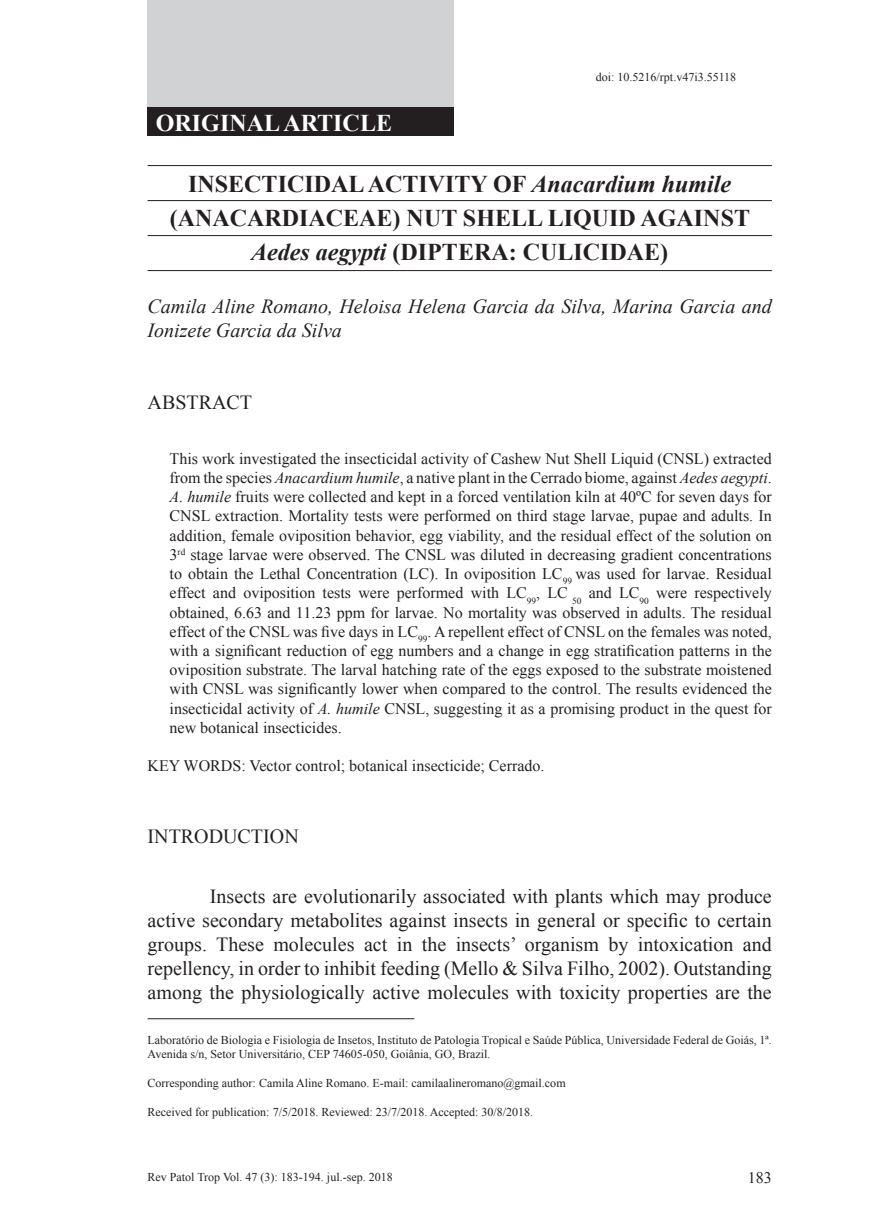
<style>
.page{position:relative;width:874px;height:1214px;background:#fff}
.page>*{position:absolute;margin:0;border:0;box-sizing:border-box;transform-origin:0 0}
.t1{font:700 24px "Times New Roman";color:#231f20}
.t2{font:italic 700 24px "Times New Roman";color:#231f20}
.t3{font:700 24px "Times New Roman";color:#fff}
.t4{font:20px/24px "Times New Roman";color:#231f20;text-align:justify}
.t5{font:italic 20px/24px "Times New Roman";color:#231f20}
.t6{font:16px/19.2px "Times New Roman";color:#231f20;text-align:justify}
.t7{font:12px/14.4px "Times New Roman";color:#231f20}
.s1{font-style:normal}
.s2{font-style:italic}
</style>
<div class="page">
<div style="left:147px;top:0;width:307px;height:108px;background:#d1d2d4"></div>
<div style="left:147px;top:108px;width:307px;height:28px;background:#231f20"></div>
<hr style="left:147px;top:270px;width:624px;height:1px;background:#231f20">
<hr style="left:147px;top:200px;width:624px;height:1px;background:#231f20">
<hr style="left:147px;top:235px;width:624px;height:1px;background:#231f20">
<hr style="left:147px;top:165px;width:624px;height:1px;background:#231f20">
<hr style="left:147px;top:1018px;width:267px;height:1px;background:#231f20">
<h1 class="t3" style="left:156px;top:106px;width:237px">ORIGINAL ARTICLE</h1>
<p class="t7" style="left:595px;top:70px;width:142px">doi: 10.5216/rpt.v47i3.55118</p>
<h1 class="t1" style="left:188px;top:167px;width:196px">INSECTICIDAL ACTI</h1>
<h1 class="t2" style="left:427px;top:167px;width:304px"><span class="s1">VITY OF</span> Anacardium humile</h1>
<h1 class="t1" style="left:170px;top:201px;width:43px">(ANACARDIACEAE</h1>
<h1 class="t1" style="left:392px;top:201px;width:119px">) NUT SHELL</h1>
<h1 class="t1" style="left:547px;top:201px;width:204px">LIQUID AGAINST</h1>
<h1 class="t2" style="left:251px;top:235px;width:208px">Aedes aegypti <span class="s1">(DIPTERA</span></h1>
<h1 class="t1" style="left:508px;top:235px;width:65px">: CULICIDAE</h1>
<h1 class="t1" style="left:660px;top:235px;width:9px">)</h1>
<p class="t5" style="left:147px;top:293px;width:625px">Camila Aline Romano, Heloisa Helena Garcia da Silva, Marina Garcia and<br>Ionizete Garcia da Silva</p>
<p class="t4" style="left:147px;top:389px;width:106px">ABSTRACT</p>
<p class="t6" style="left:169px;top:448px;width:603px">This work investigated the insecticidal activity of Cashew Nut Shell Liquid (CNSL) extracted from the species <span class="s2">Anacardium humile</span>, a native plant in the Cerrado biome, against <span class="s2">Aedes aegypti</span>.<br><span class="s2">A. humile</span> fruits were collected and kept in a forced ventilation kiln at 40ºC for seven days for CNSL extraction. Mortality tests were performed on third stage larvae, pupae and adults. In addition, female oviposition behavior, egg viability, and the residual effect of the solution on 3<sup>rd</sup> stage larvae were observed. The CNSL was diluted in decreasing gradient concentrations to obtain the Lethal Concentration (LC). In oviposition LC<sub>99</sub> was used for larvae. Residual effect and oviposition tests were performed with LC<sub>99</sub>, LC <sub>50</sub> and LC<sub>90</sub> were respectively obtained, 6.63 and 11.23 ppm for larvae. No mortality was observed in adults. The residual effect of the CNSL was five days in LC<sub>99</sub>. A repellent effect of CNSL on the females was noted, with a significant reduction of egg numbers and a change in egg stratification patterns in the oviposition substrate. The larval hatching rate of the eggs exposed to the substrate moistened with CNSL was significantly lower when compared to the control. The results evidenced the insecticidal activity of <span class="s2">A. humile</span> CNSL, suggesting it as a promising product in the quest for new botanical insecticides.</p>
<p class="t6" style="left:147px;top:756px;width:398px">KEY WORDS: Vector control; botanical insecticide; Cerrado.</p>
<p class="t4" style="left:147px;top:824px;width:153px">INTRODUCTION</p>
<p class="t4" style="left:147px;top:884px;width:625px;text-indent:62px">Insects are evolutionarily associated with plants which may produce active secondary metabolites against insects in general or specific to certain groups. These molecules act in the insects’ organism by intoxication and repellency, in order to inhibit feeding (Mello &amp; Silva Filho, 2002). Outstanding among the physiologically active molecules with toxicity properties are the</p>
<p class="t7" style="left:147px;top:1032px;width:625px">Laboratório de Biologia e Fisiologia de Insetos, Instituto de Patologia Tropical e Saúde Pública, Universidade Federal de Goiás, 1ª.<br>Avenida s/n, Setor Universitário, CEP 74605-050, Goiânia, GO, Brazil.</p>
<p class="t7" style="left:147px;top:1075px;width:419px">Corresponding author: Camila Aline Romano. E-mail: camilaalineromano@gmail.com</p>
<p class="t7" style="left:147px;top:1104px;width:387px">Received for publication: 7/5/2018. Reviewed: 23/7/2018. Accepted: 30/8/2018.</p>
<p class="t7" style="left:147px;top:1169px;width:246px">Rev Patol Trop Vol. 47 (3): 183-194. jul.-sep. 2018</p>
<p class="t6" style="left:747px;top:1167px;width:25px">183</p>
</div>
